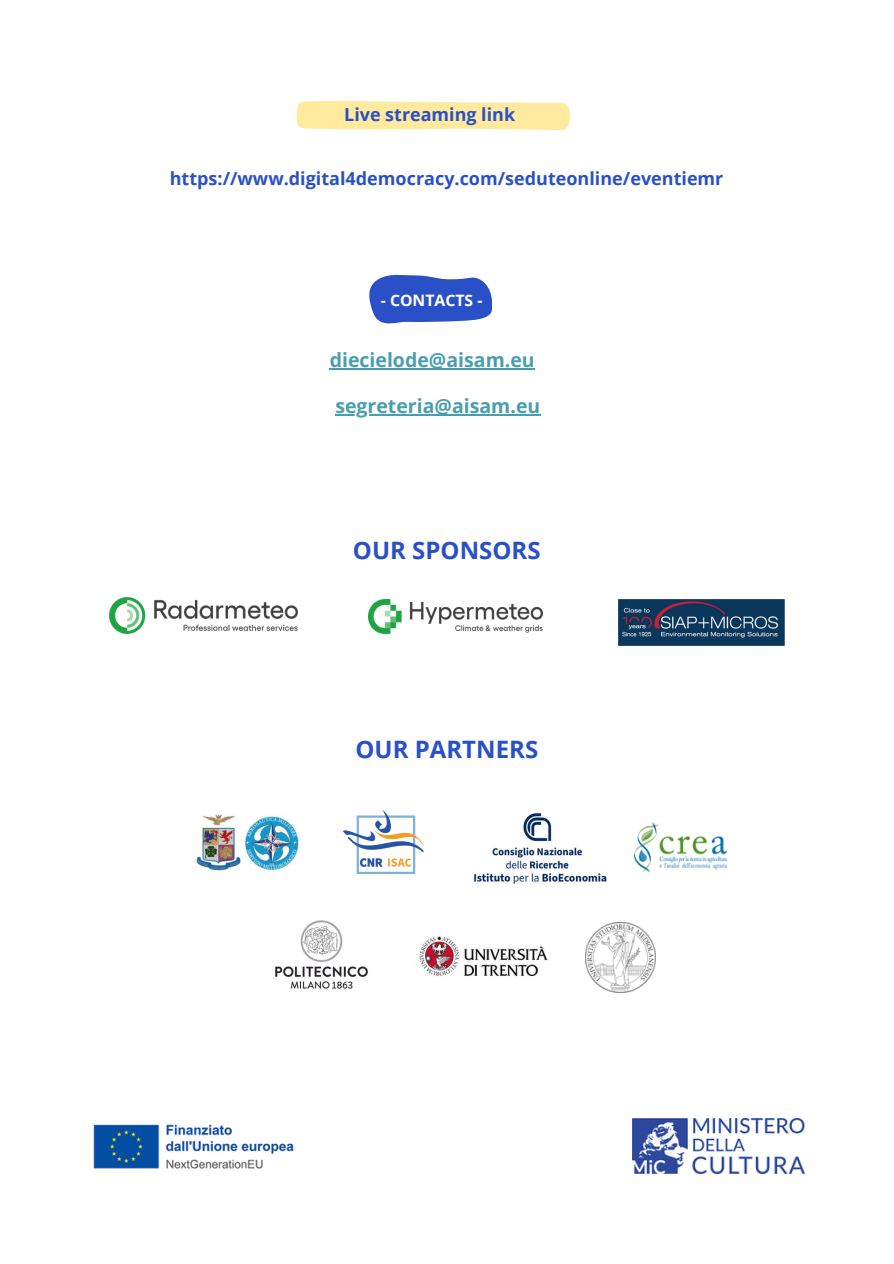
<style>
.page{position:relative;width:894px;height:1264px;background:#fff}
.page>*{position:absolute;margin:0;border:0;box-sizing:border-box;transform-origin:0 0}
.t1{font:700 24px "Open Sans";color:#2a50c8}
.t2{font:700 19.5px "Open Sans";color:#499ead}
.t3{font:700 18px "Open Sans";color:#2a50c8}
.t4{font:700 15.75px "Open Sans";color:#fff}
</style>
<div class="page">
<svg style="left:369px;top:275px;width:123px;height:49px"></svg>
<svg style="left:296px;top:101px;width:274px;height:29px"></svg>
<img style="left:93px;top:1124px;width:201px;height:45px">
<img style="left:632px;top:1118px;width:172px;height:55px">
<hr style="left:329px;top:368px;width:205px;height:1px;background:#499ead">
<hr style="left:335px;top:414px;width:99px;height:1px;background:#499ead">
<hr style="left:434px;top:414px;width:106px;height:1px;background:#499ead">
<img style="left:343px;top:810px;width:80px;height:63px">
<img style="left:634px;top:822px;width:91px;height:50px">
<img style="left:275px;top:920px;width:93px;height:69px">
<img style="left:585px;top:922px;width:70px;height:70px">
<img style="left:419px;top:936px;width:129px;height:41px">
<img style="left:196px;top:814px;width:103px;height:57px">
<img style="left:473px;top:813px;width:134px;height:71px">
<img style="left:368px;top:599px;width:174px;height:34px">
<img style="left:109px;top:597px;width:188px;height:36px">
<img style="left:618px;top:599px;width:166px;height:46px">
<h2 class="t3" style="left:344px;top:102px;width:172px">Live streaming link</h2>
<p class="t3" style="left:170px;top:165px;width:555px">https://www.digital4democracy.com/seduteonline/eventiemr</p>
<h2 class="t4" style="left:381px;top:289px;width:103px">- CONTACTS -</h2>
<p class="t2" style="left:329px;top:346px;width:206px">diecielode@aisam.eu</p>
<h2 class="t2" style="left:335px;top:392px;width:206px">segreteria@aisam.eu</h2>
<h1 class="t1" style="left:353px;top:533px;width:189px">OUR SPONSORS</h1>
<p class="t1" style="left:355px;top:732px;width:184px">OUR PARTNERS</p>
</div>
